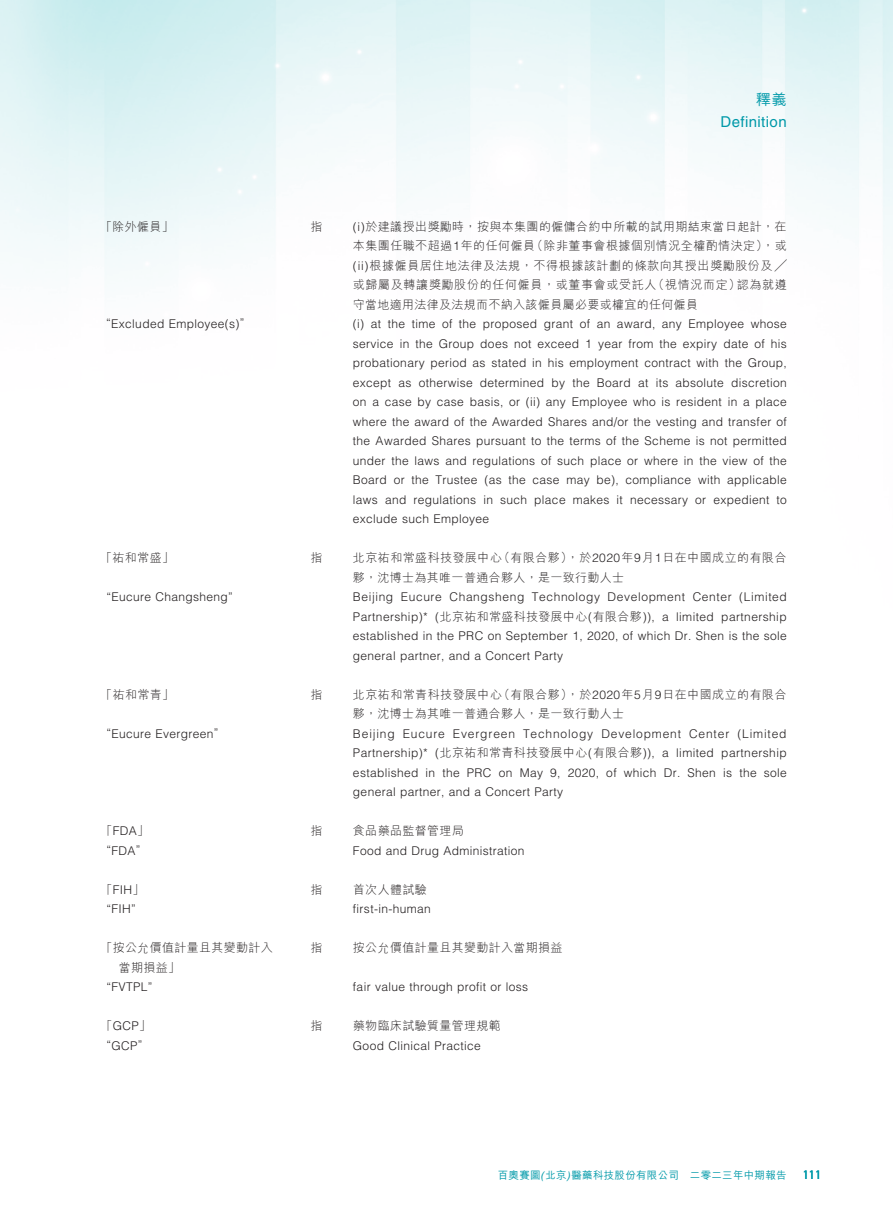
<style>
.page{position:relative;width:893px;height:1212px;background:#fff}
.page>*{position:absolute;margin:0;border:0;box-sizing:border-box;transform-origin:0 0}
.t1{font:15px "Helvetica LT Std";letter-spacing:.03em;color:#0099a9}
.t2{font:500 15px "M Hei HK";color:#0099a9}
.t3{font:300 12px/19.5px "Helvetica LT Std";letter-spacing:.03em;color:#231f20;text-align:justify}
.t4{font:300 12px/19.5px "M Hei HK";letter-spacing:.03em;color:#231f20}
.t5{font:12px "DIN Mittelschrift Std";color:#0099a9}
.t6{font:500 10.5px "M Hei HK";letter-spacing:.03em;color:#0099a9}
.s1{font-family:"Helvetica LT Std"}
.s2{font-family:"M Hei HK"}
.s3{font-family:"Helvetica LT Std";font-weight:400;font-style:italic}
</style>
<div class="page">
<p class="t2" style="left:756px;top:88px;width:32px">釋義</p>
<p class="t1" style="left:720px;top:113px;width:68px">Definition</p>
<p class="t4" style="left:100px;top:216px;width:75px">「除外僱員」</p>
<p class="t4" style="left:310px;top:216px;width:13px">指</p>
<p class="t4" style="left:353px;top:216px;width:435px;text-align:justify"><span class="s1">(i)</span>於建議授出獎勵時，按與本集團的僱傭合約中所載的試用期結束當日起計，在本集團任職不超過<span class="s1">1</span>年的任何僱員（除非董事會根據個別情況全權酌情決定），或<span class="s1">(ii)</span>根據僱員居住地法律及法規，不得根據該計劃的條款向其授出獎勵股份及╱或歸屬及轉讓獎勵股份的任何僱員，或董事會或受託人（視情況而定）認為就遵守當地適用法律及法規而不納入該僱員屬必要或權宜的任何僱員</p>
<p class="t3" style="left:106px;top:314px;width:140px">“Excluded Employee(s)”</p>
<p class="t3" style="left:353px;top:314px;width:435px">(i) at the time of the proposed grant of an award, any Employee whose service in the Group does not exceed 1 year from the expiry date of his probationary period as stated in his employment contract with the Group, except as otherwise determined by the Board at its absolute discretion on a case by case basis, or (ii) any Employee who is resident in a place where the award of the Awarded Shares and/or the vesting and transfer of the Awarded Shares pursuant to the terms of the Scheme is not permitted under the laws and regulations of such place or where in the view of the Board or the Trustee (as the case may be), compliance with applicable laws and regulations in such place makes it necessary or expedient to exclude such Employee</p>
<p class="t4" style="left:100px;top:548px;width:75px">「祐和常盛」</p>
<p class="t4" style="left:310px;top:548px;width:13px">指</p>
<p class="t4" style="left:353px;top:548px;width:435px">北京祐和常盛科技發展中心（有限合夥），於<span class="s1">2020</span>年<span class="s1">9</span>月<span class="s1">1</span>日在中國成立的有限合夥，沈博士為其唯一普通合夥人，是一致行動人士</p>
<p class="t3" style="left:106px;top:587px;width:128px">“Eucure Changsheng”</p>
<p class="t3" style="left:353px;top:587px;width:435px">Beijing Eucure Changsheng Technology Development Center (Limited Partnership)* (<span class="s2">北京祐和常盛科技發展中心</span>(<span class="s2">有限合夥</span>)), a limited partnership established in the PRC on September 1, 2020, of which Dr. Shen is the sole general partner, and a Concert Party</p>
<p class="t4" style="left:100px;top:684px;width:75px">「祐和常青」</p>
<p class="t4" style="left:310px;top:684px;width:13px">指</p>
<p class="t4" style="left:353px;top:684px;width:435px">北京祐和常青科技發展中心（有限合夥），於<span class="s1">2020</span>年<span class="s1">5</span>月<span class="s1">9</span>日在中國成立的有限合夥，沈博士為其唯一普通合夥人，是一致行動人士</p>
<p class="t3" style="left:106px;top:723px;width:114px">“Eucure Evergreen”</p>
<p class="t3" style="left:353px;top:723px;width:435px">Beijing Eucure Evergreen Technology Development Center (Limited Partnership)* (<span class="s2">北京祐和常青科技發展中心</span>(<span class="s2">有限合夥</span>)), a limited partnership established in the PRC on May 9, 2020, of which Dr. Shen is the sole general partner, and a Concert Party</p>
<p class="t3" style="left:100px;top:821px;width:50px"><span class="s2">「</span>FDA<span class="s2">」</span></p>
<p class="t4" style="left:310px;top:821px;width:13px">指</p>
<p class="t4" style="left:353px;top:821px;width:112px">食品藥品監督管理局</p>
<p class="t3" style="left:106px;top:840px;width:36px">“FDA”</p>
<p class="t3" style="left:353px;top:840px;width:173px">Food and Drug Administration</p>
<p class="t3" style="left:100px;top:879px;width:46px"><span class="s2">「</span>FIH<span class="s2">」</span></p>
<p class="t4" style="left:310px;top:879px;width:13px">指</p>
<p class="t4" style="left:353px;top:879px;width:75px">首次人體試驗</p>
<p class="t3" style="left:106px;top:899px;width:31px">“FIH”</p>
<p class="t3" style="left:353px;top:899px;width:79px">first-in-human</p>
<p class="t4" style="left:119px;top:938px;width:156px;text-indent:-18px">「按公允價值計量且其變動計入當期損益」</p>
<p class="t4" style="left:310px;top:938px;width:13px">指</p>
<p class="t4" style="left:353px;top:938px;width:211px">按公允價值計量且其變動計入當期損益</p>
<p class="t3" style="left:106px;top:977px;width:48px">“FVTPL”</p>
<p class="t3" style="left:353px;top:977px;width:177px">fair value through profit or loss</p>
<p class="t3" style="left:100px;top:1016px;width:52px"><span class="s2">「</span>GCP<span class="s2">」</span></p>
<p class="t4" style="left:310px;top:1016px;width:13px">指</p>
<p class="t4" style="left:353px;top:1016px;width:149px">藥物臨床試驗質量管理規範</p>
<p class="t3" style="left:106px;top:1035px;width:37px">“GCP”</p>
<p class="t3" style="left:353px;top:1035px;width:129px">Good Clinical Practice</p>
<p class="t6" style="left:498px;top:1168px;width:290px">百奧賽圖<span class="s3">(</span>北京<span class="s3">)</span>醫藥科技股份有限公司 二零二三年中期報告</p>
<p class="t5" style="left:803px;top:1167px;width:19px">111</p>
</div>
